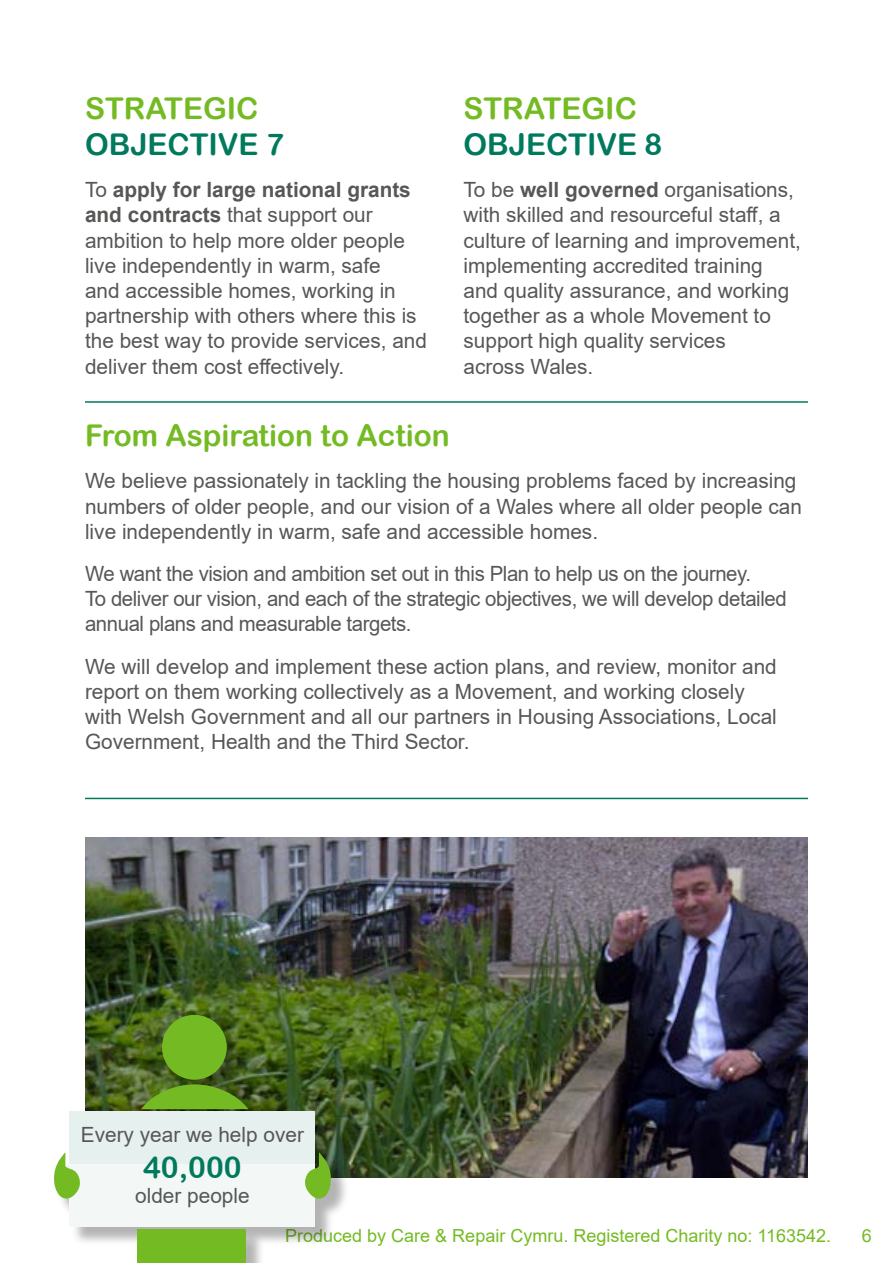
<style>
.page{position:relative;width:893px;height:1263px;background:#fff}
.page>*{position:absolute;margin:0;border:0;box-sizing:border-box;transform-origin:0 0}
.t1{font:30px "Arial Rounded MT Bold";color:#74bb23}
.t2{font:30px "Arial Rounded MT Bold";color:#00795d}
.t3{font:21px/25.2px "Arial";color:#575756}
.t4{font:21px/25.2px "Arial";letter-spacing:-.02em;color:#575756}
.t5{font:18px "Arial";color:#74bb23}
.s1{font-weight:700}
</style>
<div class="page">
<img style="left:85px;top:838px;width:723px;height:340px">
<div style="left:57px;top:1017px;width:292px;height:246px;background:#000;opacity:.3"></div>
<div style="left:69px;top:1159px;width:246px;height:68px;background:#f3f8f7"></div>
<div style="left:69px;top:1112px;width:246px;height:52px;background:#e6f0ee"></div>
<svg style="left:141px;top:1084px;width:107px;height:25px;background:#679e23"></svg>
<svg style="left:305px;top:1152px;width:27px;height:48px"></svg>
<svg style="left:54px;top:1152px;width:26px;height:49px"></svg>
<div style="left:162px;top:1015px;width:65px;height:65px;background:#74bb23;border-radius:50%"></div>
<div style="left:138px;top:1229px;width:108px;height:34px;background:#74bb23"></div>
<hr style="left:85px;top:401px;width:723px;height:2px;background:#00795d">
<hr style="left:85px;top:798px;width:723px;height:1px;background:#00795d">
<h1 class="t1" style="left:85px;top:91px;width:175px">STRATEGIC</h1>
<h1 class="t2" style="left:85px;top:127px;width:200px">OBJECTIVE 7</h1>
<p class="t3" style="left:85px;top:177px;width:344px">To <span class="s1">apply for large national grants and contracts</span> that support our ambition to help more older people live independently in warm, safe<br>and accessible homes, working in partnership with others where this is the best way to provide services, and deliver them cost effectively.</p>
<h1 class="t1" style="left:463px;top:91px;width:175px">STRATEGIC</h1>
<h1 class="t2" style="left:463px;top:127px;width:200px">OBJECTIVE 8</h1>
<p class="t3" style="left:463px;top:177px;width:339px">To be <span class="s1">well governed</span> organisations, with skilled and resourceful staff, a culture of learning and improvement, implementing accredited training and quality assurance, and working together as a whole Movement to support high quality services<br>across Wales.</p>
<h1 class="t1" style="left:85px;top:418px;width:366px">From Aspiration to Action</h1>
<p class="t3" style="left:85px;top:468px;width:718px">We believe passionately in tackling the housing problems faced by increasing numbers of older people, and our vision of a Wales where all older people can live independently in warm, safe and accessible homes.</p>
<p class="t4" style="left:85px;top:561px;width:703px">We want the vision and ambition set out in this Plan to help us on the journey.<br>To deliver our vision, and each of the strategic objectives, we will develop detailed annual plans and measurable targets.</p>
<p class="t3" style="left:85px;top:653px;width:693px">We will develop and implement these action plans, and review, monitor and report on them working collectively as a Movement, and working closely with Welsh Government and all our partners in Housing Associations, Local Government, Health and the Third Sector.</p>
<p class="t3" style="left:81px;top:1122px;width:224px">Every year we help over</p>
<h1 class="t2" style="left:143px;top:1149px;width:100px">40,000</h1>
<p class="t3" style="left:135px;top:1183px;width:116px">older people</p>
<p class="t5" style="left:285px;top:1223px;width:547px">Produced by Care &amp; Repair Cymru. Registered Charity no: 1163542.</p>
<p class="t5" style="left:862px;top:1223px;width:12px">6</p>
</div>
